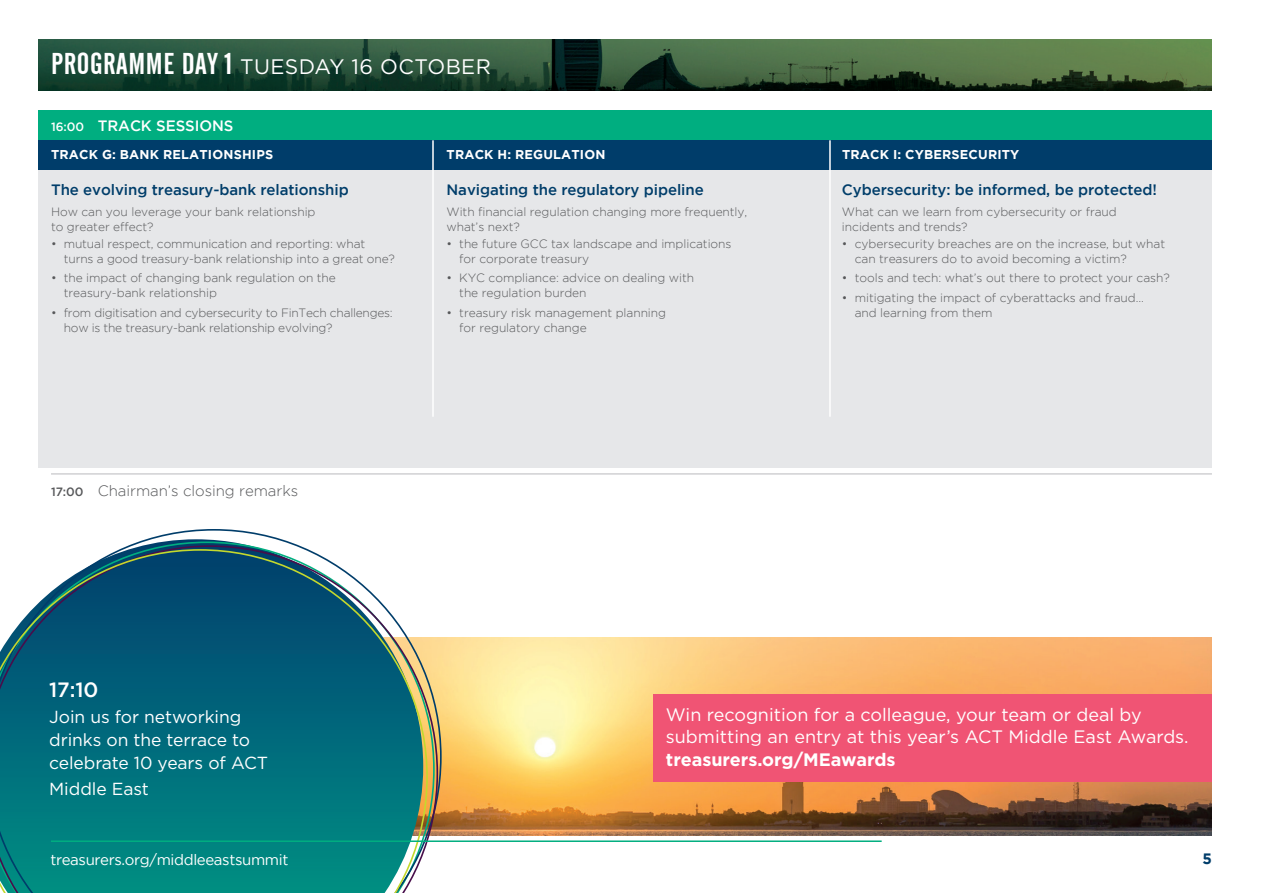
<style>
.page{position:relative;width:1263px;height:893px;background:#fff}
.page>*{position:absolute;margin:0;border:0;box-sizing:border-box;transform-origin:0 0}
.t1{font:21px "Gotham";letter-spacing:.02em;color:#fff}
.t2{font:500 20.55px "Gotham";color:#fff}
.t3{font:18px/22.5px "Gotham";color:#fff}
.t4{font:700 18px "Gotham";color:#fff}
.t5{font:17.4px/22.8px "Gotham";letter-spacing:-.005em;color:#fff}
.t6{font:500 15px "Gotham";letter-spacing:-.005em;color:#003d6a}
.t7{font:15px "Gotham";letter-spacing:-.025em;color:#fff}
.t8{font:300 15px "Gotham";letter-spacing:-.005em;color:#57585a}
.t9{font:500 15px "Gotham";letter-spacing:-.005em;color:#fff}
.t10{font:700 15px "Gotham";color:#003d6a}
.t11{font:700 12.75px "Gotham";letter-spacing:.015em;color:#fff}
.t12{font:300 12px/15px "Gotham";letter-spacing:-.005em;color:#57585a}
.s1{font-family:"Alternate Gothic No 2 BT";font-size:30px}
.s2{font-size:12px}
.s3{font-weight:500;font-size:12px}
</style>
<div class="page">
<img style="left:442px;top:638px;width:770px;height:198px">
<div style="left:38px;top:170px;width:1174px;height:298px;background:#e6e7e9"></div>
<div style="left:38px;top:140px;width:1174px;height:30px;background:#003d6a"></div>
<hr style="left:432px;top:140px;width:2px;height:277px;background:#fff">
<hr style="left:829px;top:140px;width:2px;height:277px;background:#fff">
<div style="left:38px;top:111px;width:1174px;height:29px;background:#00ae80"></div>
<hr style="left:51px;top:473px;width:1161px;height:1px;background:#bcbdc0">
<img style="left:38px;top:39px;width:1174px;height:51px">
<svg style="left:130px;top:529px;width:312px;height:307px"></svg>
<svg style="left:120px;top:545px;width:318px;height:295px"></svg>
<svg style="left:0;top:549px;width:428px;height:344px;background:#1d7885"></svg>
<div style="left:653px;top:694px;width:559px;height:87px;background:#f05474"></div>
<hr style="left:51px;top:840px;width:831px;height:2px;background:#00ae80">
<h1 class="t1" style="left:51px;top:53px;width:441px"><span class="s1">PROGRAMME DAY 1</span> TUESDAY 16 OCTOBER</h1>
<p class="t9" style="left:51px;top:117px;width:184px"><span class="s2">16:00</span> TRACK SESSIONS</p>
<p class="t11" style="left:51px;top:147px;width:224px">TRACK G: BANK RELATIONSHIPS</p>
<p class="t11" style="left:447px;top:147px;width:160px">TRACK H: REGULATION</p>
<p class="t11" style="left:842px;top:147px;width:179px">TRACK I: CYBERSECURITY</p>
<p class="t6" style="left:51px;top:181px;width:299px">The evolving treasury-bank relationship</p>
<p class="t12" style="left:51px;top:204px;width:266px">How can you leverage your bank relationship to greater effect?</p>
<p class="t12" style="left:64px;top:236px;width:333px;text-indent:-13px">• mutual respect, communication and reporting: what turns a good treasury-bank relationship into a great one?</p>
<p class="t12" style="left:64px;top:270px;width:274px;text-indent:-13px">• the impact of changing bank regulation on the treasury-bank relationship</p>
<p class="t12" style="left:64px;top:305px;width:330px;text-indent:-13px">• from digitisation and cybersecurity to FinTech challenges: how is the treasury-bank relationship evolving?</p>
<p class="t6" style="left:446px;top:181px;width:259px">Navigating the regulatory pipeline</p>
<p class="t12" style="left:446px;top:204px;width:302px">With financial regulation changing more frequently, what’s next?</p>
<p class="t12" style="left:459px;top:236px;width:274px;text-indent:-13px">• the future GCC tax landscape and implications for corporate treasury</p>
<p class="t12" style="left:459px;top:270px;width:236px;text-indent:-13px">• KYC compliance: advice on dealing with the regulation burden</p>
<p class="t12" style="left:459px;top:305px;width:208px;text-indent:-13px">• treasury risk management planning for regulatory change</p>
<p class="t8" style="left:51px;top:482px;width:249px"><span class="s3">17:00</span> Chairman’s closing remarks</p>
<p class="t6" style="left:842px;top:181px;width:317px">Cybersecurity: be informed, be protected!</p>
<p class="t12" style="left:842px;top:204px;width:276px">What can we learn from cybersecurity or fraud incidents and trends?</p>
<p class="t12" style="left:855px;top:236px;width:312px;text-indent:-13px">• cybersecurity breaches are on the increase, but what can treasurers do to avoid becoming a victim?</p>
<p class="t12" style="left:842px;top:270px;width:329px">• tools and tech: what’s out there to protect your cash?</p>
<p class="t12" style="left:855px;top:290px;width:291px;text-indent:-13px">• mitigating the impact of cyberattacks and fraud… and learning from them</p>
<h2 class="t2" style="left:49px;top:678px;width:51px">17:10</h2>
<h3 class="t5" style="left:49px;top:705px;width:220px">Join us for networking drinks on the terrace to celebrate 10 years of ACT</h3>
<h3 class="t5" style="left:49px;top:777px;width:101px">Middle East</h3>
<h3 class="t3" style="left:666px;top:703px;width:524px">Win recognition for a colleague, your team or deal by submitting an entry at this year’s ACT Middle East Awards.</h3>
<h3 class="t4" style="left:666px;top:747px;width:231px">treasurers.org/MEawards</h3>
<p class="t7" style="left:50px;top:851px;width:239px">treasurers.org/middleeastsummit</p>
<p class="t10" style="left:1202px;top:850px;width:11px">5</p>
</div>
